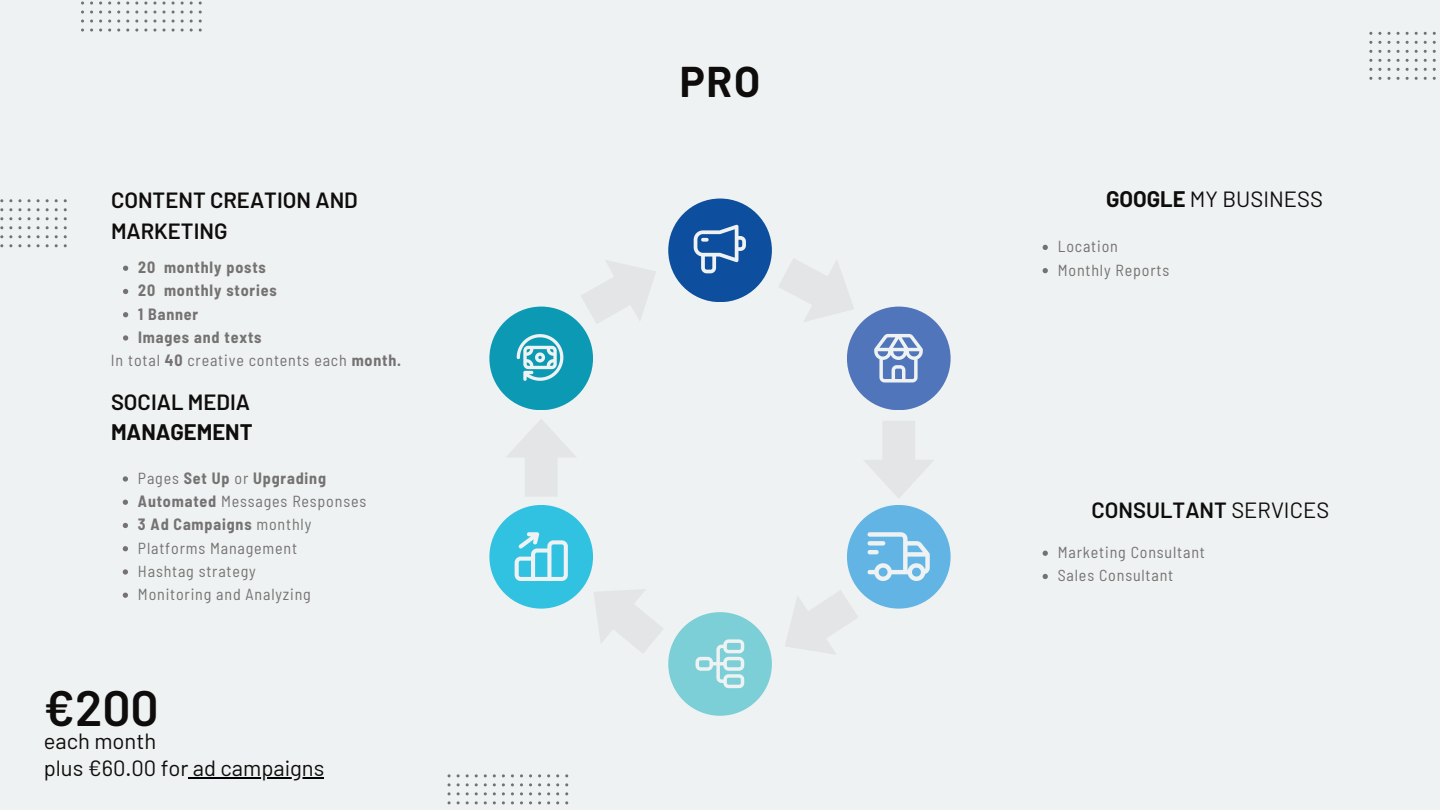
<style>
.page{position:relative;width:1440px;height:810px;background:#eff2f2}
.page>*{position:absolute;margin:0;border:0;box-sizing:border-box;transform-origin:0 0}
.t1{font:600 49.6px "Barlow";color:#0e0d0b}
.t2{font:700 42px "Barlow";color:#0e0d0b}
.t3{font:600 22px/30.8px "Barlow";color:#0e0d0b}
.t4{font:22px "Barlow";color:#0e0d0b}
.t5{font:700 22px "Barlow";color:#0e0d0b}
.t6{font:semi-condensed 16px/23.2px "Barlow";letter-spacing:.05em;color:#757372}
.t7{font:700 semi-condensed 16px "Barlow";letter-spacing:.05em;color:#757372}
.s1{font-weight:700}
.s2{font-weight:400}
</style>
<div class="page">
<div style="left:668px;top:199px;width:104px;height:103px;background:#0d4f9e;border-radius:50%"></div>
<div style="left:668px;top:612px;width:104px;height:104px;background:#7ccfd6;border-radius:50%"></div>
<div style="left:847px;top:505px;width:104px;height:104px;background:#61b4e4;border-radius:50%"></div>
<div style="left:489px;top:505px;width:104px;height:104px;background:#32c2e1;border-radius:50%"></div>
<div style="left:847px;top:307px;width:104px;height:103px;background:#5075ba;border-radius:50%"></div>
<div style="left:489px;top:307px;width:104px;height:103px;background:#0c99b4;border-radius:50%"></div>
<svg style="left:581px;top:260px;width:75px;height:63px"></svg>
<svg style="left:778px;top:258px;width:76px;height:64px"></svg>
<svg style="left:864px;top:421px;width:70px;height:77px"></svg>
<svg style="left:785px;top:590px;width:73px;height:64px"></svg>
<svg style="left:594px;top:589px;width:69px;height:64px"></svg>
<svg style="left:507px;top:419px;width:69px;height:77px"></svg>
<svg style="left:694px;top:225px;width:52px;height:48px"></svg>
<svg style="left:874px;top:334px;width:49px;height:49px"></svg>
<svg style="left:868px;top:532px;width:62px;height:49px"></svg>
<svg style="left:696px;top:639px;width:48px;height:49px"></svg>
<svg style="left:515px;top:532px;width:53px;height:49px"></svg>
<svg style="left:517px;top:334px;width:46px;height:47px"></svg>
<svg style="left:123px;top:266px;width:5px;height:5px"></svg>
<svg style="left:123px;top:289px;width:5px;height:5px"></svg>
<svg style="left:123px;top:312px;width:5px;height:5px"></svg>
<svg style="left:123px;top:335px;width:5px;height:6px"></svg>
<svg style="left:123px;top:476px;width:5px;height:6px"></svg>
<svg style="left:123px;top:500px;width:5px;height:5px"></svg>
<svg style="left:123px;top:523px;width:5px;height:5px"></svg>
<svg style="left:123px;top:546px;width:5px;height:5px"></svg>
<svg style="left:123px;top:569px;width:5px;height:6px"></svg>
<svg style="left:123px;top:593px;width:5px;height:5px"></svg>
<svg style="left:1043px;top:551px;width:5px;height:5px"></svg>
<svg style="left:1043px;top:574px;width:5px;height:5px"></svg>
<svg style="left:1043px;top:245px;width:5px;height:5px"></svg>
<svg style="left:1043px;top:268px;width:5px;height:5px"></svg>
<hr style="left:189px;top:777px;width:135px;height:2px;background:#010205">
<h3 class="t3" style="left:111px;top:184px;width:248px">CONTENT CREATION AND<br>MARKETING</h3>
<p class="t7" style="left:138px;top:256px;width:129px">20 monthly posts</p>
<p class="t7" style="left:138px;top:279px;width:140px">20 monthly stories</p>
<p class="t7" style="left:138px;top:302px;width:62px">1 Banner</p>
<p class="t7" style="left:138px;top:326px;width:125px">Images and texts</p>
<p class="t6" style="left:111px;top:348px;width:292px">In total <span class="s1">40</span> creative contents each <span class="s1">month.</span></p>
<h3 class="t3" style="left:111px;top:386px;width:141px">SOCIAL MEDIA</h3>
<h3 class="t5" style="left:111px;top:419px;width:143px">MANAGEMENT</h3>
<p class="t6" style="left:138px;top:465px;width:230px">Pages <span class="s1">Set Up</span> or <span class="s1">Upgrading<br>Automated</span> Messages Responses<br><span class="s1">3 Ad Campaigns</span> monthly<br>Platforms Management<br>Hashtag strategy<br>Monitoring and Analyzing</p>
<h1 class="t1" style="left:44px;top:677px;width:117px">€200</h1>
<h3 class="t4" style="left:44px;top:728px;width:114px">each month</h3>
<h3 class="t4" style="left:44px;top:754px;width:282px">plus €60.00 for ad campaigns</h3>
<h2 class="t2" style="left:680px;top:56px;width:82px">PRO</h2>
<h3 class="t4" style="left:1106px;top:186px;width:218px"><span class="s1">GOOGLE</span> MY BUSINESS</h3>
<p class="t6" style="left:1058px;top:234px;width:113px">Location<br>Monthly Reports</p>
<h3 class="t3" style="left:1091px;top:495px;width:239px">CONSULTANT <span class="s2">SERVICES</span></h3>
<p class="t6" style="left:1058px;top:540px;width:149px">Marketing Consultant<br>Sales Consultant</p>
</div>
